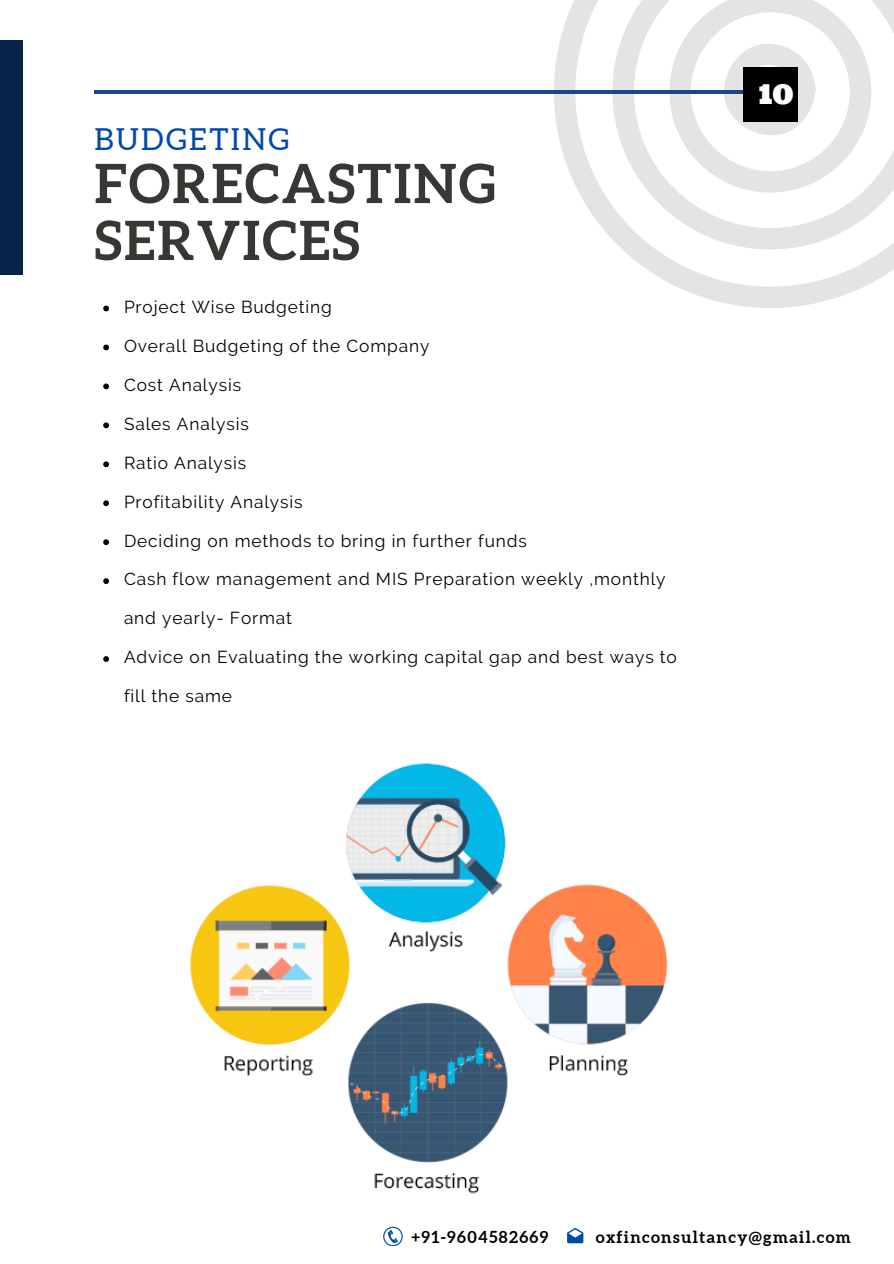
<style>
.page{position:relative;width:894px;height:1264px;background:#fff}
.page>*{position:absolute;margin:0;border:0;box-sizing:border-box;transform-origin:0 0}
.t1{font:700 54.15px/56.8px "Aleo";letter-spacing:.04em;color:#373734}
.t2{font:30.3px "Aleo";letter-spacing:.08em;color:#004aad}
.t3{font:27.45px "Ultra";color:#fff}
.t4{font:17.25px "Raleway";letter-spacing:.05em;color:#000}
.t5{font:700 16.5px "Aleo";letter-spacing:.08em;color:#000}
</style>
<div class="page">
<svg style="left:553px;top:0;width:340px;height:307px"></svg>
<svg style="left:612px;top:0;width:281px;height:249px"></svg>
<svg style="left:669px;top:0;width:201px;height:192px"></svg>
<hr style="left:94px;top:90px;width:702px;height:3px;background:#1a4789">
<div style="left:742px;top:68px;width:54px;height:53px;background:#000"></div>
<div style="left:0;top:40px;width:23px;height:234px;background:#052249"></div>
<img style="left:190px;top:763px;width:478px;height:431px">
<svg style="left:103px;top:305px;width:6px;height:6px"></svg>
<svg style="left:103px;top:344px;width:6px;height:6px"></svg>
<svg style="left:103px;top:383px;width:6px;height:6px"></svg>
<svg style="left:103px;top:422px;width:6px;height:6px"></svg>
<svg style="left:103px;top:461px;width:6px;height:6px"></svg>
<svg style="left:103px;top:500px;width:6px;height:6px"></svg>
<svg style="left:103px;top:539px;width:6px;height:6px"></svg>
<svg style="left:103px;top:578px;width:6px;height:6px"></svg>
<svg style="left:103px;top:656px;width:6px;height:6px"></svg>
<svg style="left:567px;top:1227px;width:16px;height:16px"></svg>
<svg style="left:383px;top:1226px;width:19px;height:19px"></svg>
<p class="t2" style="left:94px;top:122px;width:196px">BUDGETING</p>
<p class="t1" style="left:94px;top:155px;width:402px">FORECASTING<br>SERVICES</p>
<p class="t4" style="left:124px;top:296px;width:209px">Project Wise Budgeting</p>
<p class="t4" style="left:124px;top:335px;width:307px">Overall Budgeting of the Company</p>
<p class="t4" style="left:124px;top:374px;width:119px">Cost Analysis</p>
<p class="t4" style="left:124px;top:413px;width:126px">Sales Analysis</p>
<p class="t4" style="left:124px;top:452px;width:124px">Ratio Analysis</p>
<h2 class="t4" style="left:124px;top:491px;width:180px">Profitability Analysis</h2>
<h1 class="t4" style="left:124px;top:530px;width:404px">Deciding on methods to bring in further funds</h1>
<p class="t4" style="left:124px;top:569px;width:543px">Cash flow management and MIS Preparation weekly ,monthly</p>
<p class="t4" style="left:124px;top:608px;width:169px">and yearly- Format</p>
<p class="t4" style="left:124px;top:647px;width:554px">Advice on Evaluating the working capital gap and best ways to</p>
<p class="t4" style="left:124px;top:686px;width:110px">fill the same</p>
<p class="t3" style="left:758px;top:76px;width:36px">10</p>
<p class="t5" style="left:411px;top:1227px;width:138px">+91-9604582669</p>
<p class="t5" style="left:595px;top:1227px;width:256px">oxfinconsultancy@gmail.com</p>
</div>
